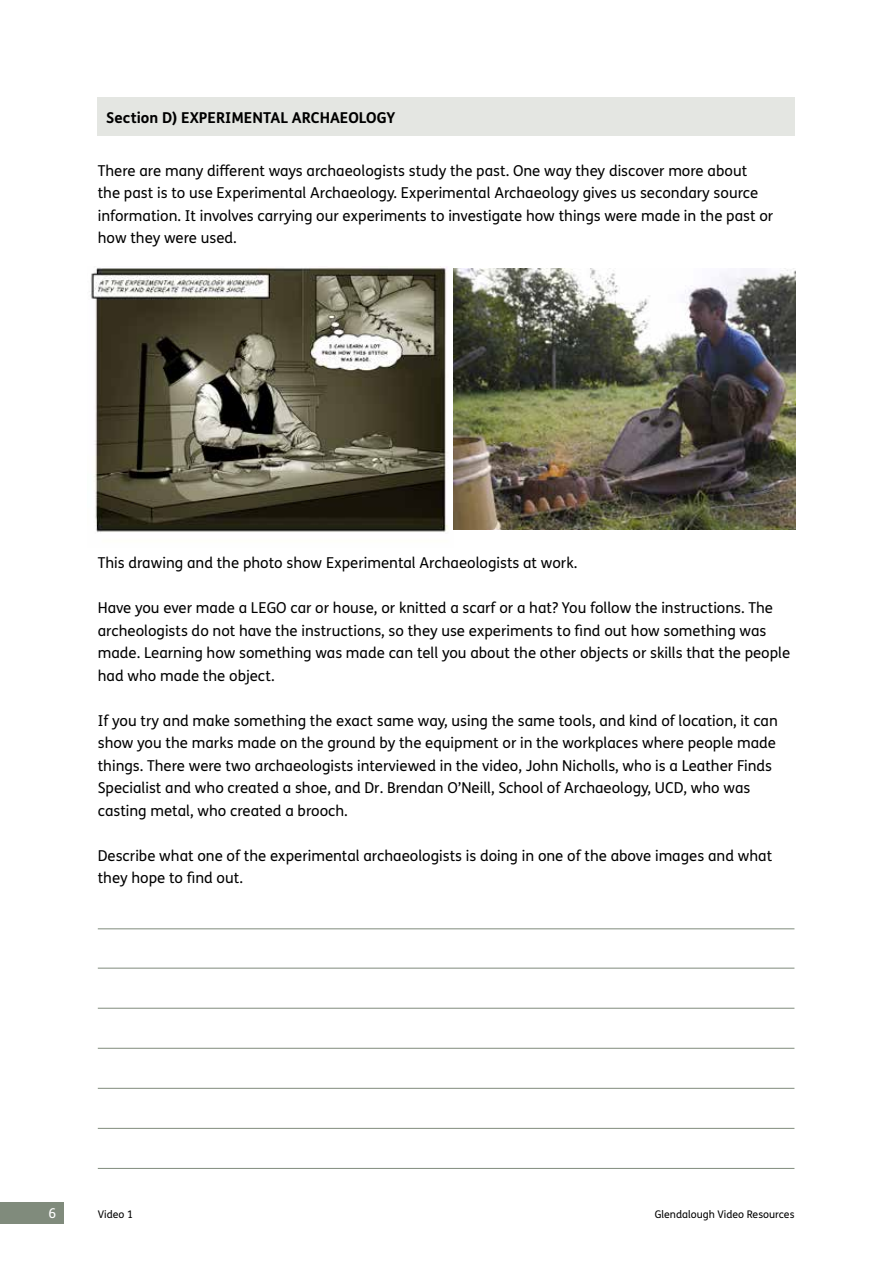
<style>
.page{position:relative;width:893px;height:1263px;background:#fff}
.page>*{position:absolute;margin:0;border:0;box-sizing:border-box;transform-origin:0 0}
.t1{font:15px/22.5px "FS Me Pro";color:#000}
.t2{font:700 15px "FS Me Pro";color:#000}
.t3{font:13.5px "FS Me Pro";color:#fff}
.t4{font:10.5px "FS Me Pro";color:#000}
</style>
<div class="page">
<div style="left:0;top:1202px;width:64px;height:22px;background:#808b7c"></div>
<div style="left:98px;top:98px;width:697px;height:38px;background:#e4e6e2"></div>
<hr style="left:98px;top:928px;width:696px;height:1px;background:#808b7c">
<hr style="left:98px;top:968px;width:696px;height:1px;background:#808b7c">
<hr style="left:98px;top:1008px;width:696px;height:1px;background:#808b7c">
<hr style="left:98px;top:1048px;width:696px;height:1px;background:#808b7c">
<hr style="left:98px;top:1088px;width:696px;height:1px;background:#808b7c">
<hr style="left:98px;top:1128px;width:696px;height:1px;background:#808b7c">
<hr style="left:98px;top:1168px;width:696px;height:1px;background:#808b7c">
<img style="left:89px;top:267px;width:365px;height:266px">
<img style="left:454px;top:269px;width:341px;height:260px">
<p class="t2" style="left:106px;top:106px;width:290px">Section D) EXPERIMENTAL ARCHAEOLOGY</p>
<p class="t1" style="left:98px;top:159px;width:677px">There are many different ways archaeologists study the past. One way they discover more about the past is to use Experimental Archaeology. Experimental Archaeology gives us secondary source information. It involves carrying our experiments to investigate how things were made in the past or how they were used.</p>
<p class="t1" style="left:98px;top:551px;width:481px">This drawing and the photo show Experimental Archaeologists at work.</p>
<p class="t1" style="left:98px;top:596px;width:694px">Have you ever made a LEGO car or house, or knitted a scarf or a hat? You follow the instructions. The archeologists do not have the instructions, so they use experiments to find out how something was made. Learning how something was made can tell you about the other objects or skills that the people had who made the object.</p>
<p class="t1" style="left:98px;top:709px;width:682px">If you try and make something the exact same way, using the same tools, and kind of location, it can show you the marks made on the ground by the equipment or in the workplaces where people made things. There were two archaeologists interviewed in the video, John Nicholls, who is a Leather Finds Specialist and who created a shoe, and Dr. Brendan O’Neill, School of Archaeology, UCD, who was casting metal, who created a brooch.</p>
<p class="t1" style="left:98px;top:844px;width:676px">Describe what one of the experimental archaeologists is doing in one of the above images and what they hope to find out.</p>
<p class="t3" style="left:49px;top:1204px;width:9px">6</p>
<p class="t4" style="left:98px;top:1207px;width:37px">Video 1</p>
<p class="t4" style="left:655px;top:1207px;width:141px">Glendalough Video Resources</p>
</div>
